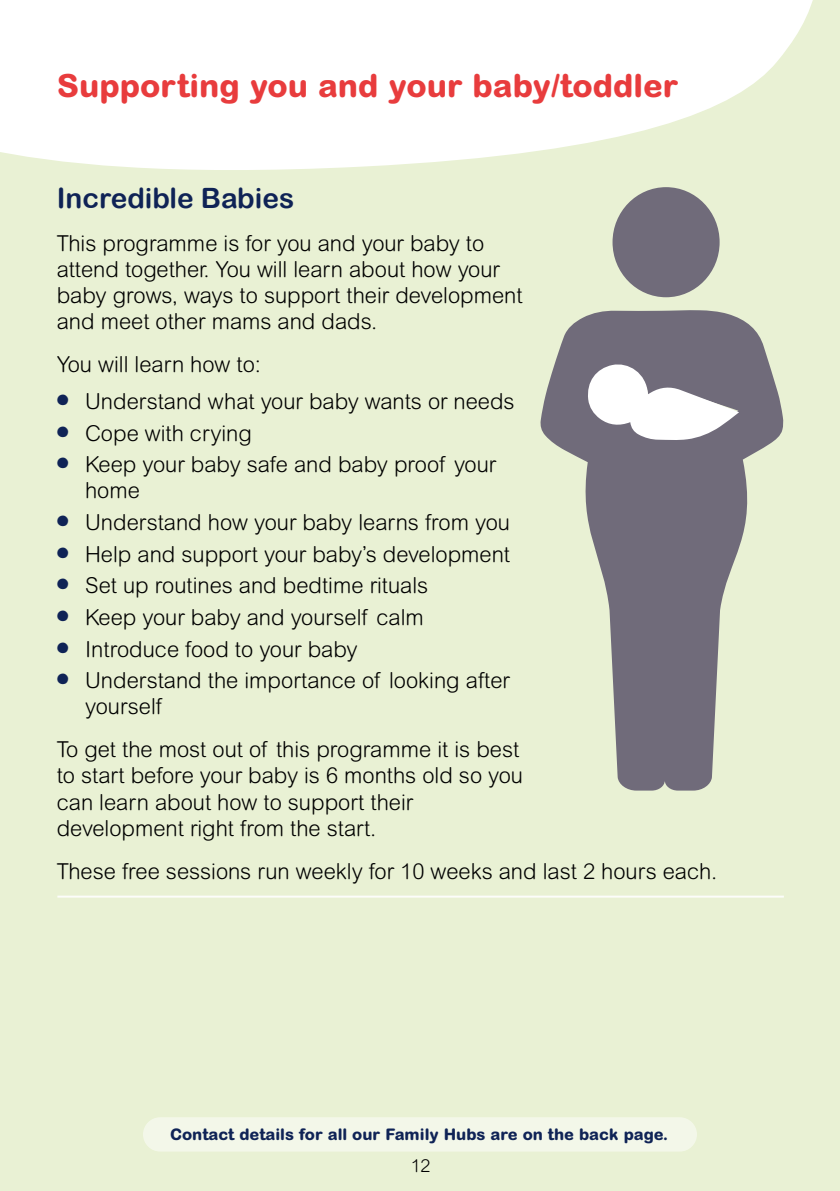
<style>
.page{position:relative;width:840px;height:1191px;background:#fff}
.page>*{position:absolute;margin:0;border:0;box-sizing:border-box;transform-origin:0 0}
.t1{font:800 32px "Arial Rounded MT Std";color:#e83c3d}
.t2{font:28px "Arial Rounded MT Bold";color:#0f2356}
.t3{font:300 22px/26px "Arial Rounded MT Std";color:#000}
.t4{font:300 18px "Arial Rounded MT Std";color:#000}
.t5{font:800 16px "Arial Rounded MT Std";color:#0f2356}
.s1{font-family:"BIP";font-weight:400;font-size:36px;color:#0f2356}
</style>
<div class="page">
<div style="left:0;top:0;width:839px;height:1191px;background:#e9f1d4"></div>
<svg style="left:0;top:0;width:813px;height:170px;background:#fbfcf8"></svg>
<div style="left:143px;top:1117px;width:553px;height:34px;background:#f3f7e9;border-radius:17px"></div>
<hr style="left:57px;top:895px;width:726px;height:2px;background:#fff">
<svg style="left:540px;top:310px;width:243px;height:480px;fill:#706b7a"></svg>
<div style="left:612px;top:187px;width:107px;height:110px;background:#706b7a;border-radius:50%"></div>
<svg style="left:585px;top:362px;width:153px;height:78px;background:#bebcc2"></svg>
<h1 class="t1" style="left:57px;top:67px;width:623px">Supporting you and your baby/toddler</h1>
<p class="t2" style="left:57px;top:181px;width:239px">Incredible Babies</p>
<p class="t3" style="left:57px;top:230px;width:467px">This programme is for you and your baby to attend together. You will learn about how your baby grows, ways to support their development and meet other mams and dads.</p>
<p class="t3" style="left:57px;top:351px;width:206px">You will learn how to:</p>
<p class="t3" style="left:57px;top:388px;width:459px"><span class="s1">●</span> Understand what your baby wants or needs</p>
<p class="t3" style="left:57px;top:420px;width:197px"><span class="s1">●</span> Cope with crying</p>
<p class="t3" style="left:85px;top:451px;width:412px;text-indent:-28px"><span class="s1">●</span> Keep your baby safe and baby proof your home</p>
<p class="t3" style="left:57px;top:509px;width:454px"><span class="s1">●</span> Understand how your baby learns from you</p>
<p class="t3" style="left:57px;top:541px;width:454px"><span class="s1">●</span> Help and support your baby’s development</p>
<p class="t3" style="left:57px;top:572px;width:373px"><span class="s1">●</span> Set up routines and bedtime rituals</p>
<p class="t3" style="left:57px;top:604px;width:368px"><span class="s1">●</span> Keep your baby and yourself calm</p>
<p class="t3" style="left:57px;top:636px;width:302px"><span class="s1">●</span> Introduce food to your baby</p>
<p class="t3" style="left:85px;top:667px;width:426px;text-indent:-28px"><span class="s1">●</span> Understand the importance of looking after yourself</p>
<p class="t3" style="left:57px;top:736px;width:467px">To get the most out of this programme it is best to start before your baby is 6 months old so you can learn about how to support their development right from the start.</p>
<p class="t3" style="left:57px;top:857px;width:661px">These free sessions run weekly for 10 weeks and last 2 hours each.</p>
<p class="t5" style="left:170px;top:1124px;width:499px">Contact details for all our Family Hubs are on the back page.</p>
<p class="t4" style="left:410px;top:1155px;width:21px">12</p>
</div>
